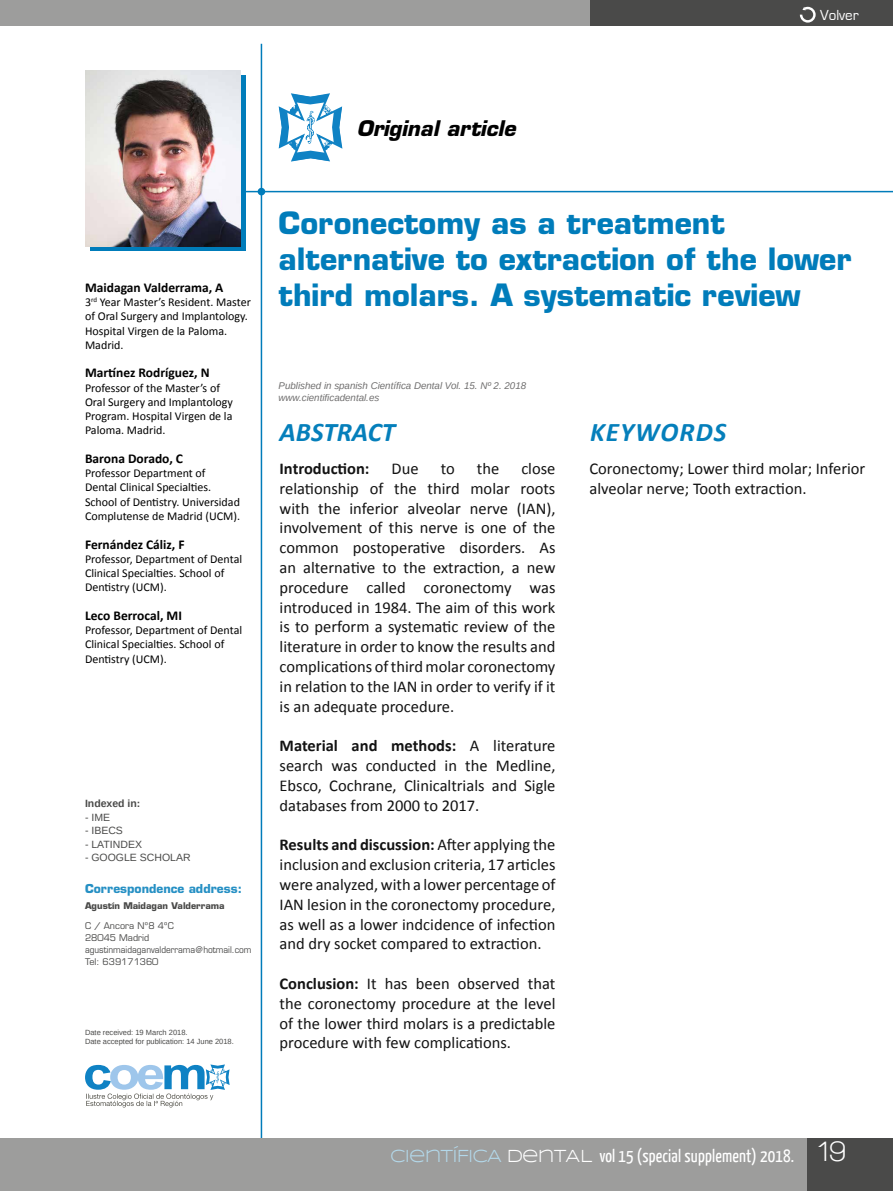
<style>
.page{position:relative;width:893px;height:1191px;background:#fff}
.page>*{position:absolute;margin:0;border:0;box-sizing:border-box;transform-origin:0 0}
.t1{font:700 30px/36px "Eurostile";color:#007cba}
.t2{font:italic 700 27px "Calibri";letter-spacing:.015em;color:#057fbb}
.t3{font:italic 700 27px "Calibri";letter-spacing:.04em;color:#057fbb}
.t4{font:italic 700 21px "Eurostile";color:#000}
.t5{font:18px "Yanone Kaffeesatz";letter-spacing:.01em;color:#fff}
.t6{font:16.5px/19.8px "Calibri";color:#131313;text-align:justify}
.t7{font:700 16.5px "Calibri";color:#131313}
.t8{font:15px "Eurostile";color:#fff}
.t9{font:700 13.5px "Calibri";color:#000}
.t10{font:12px/14.2px "Calibri";color:#000}
.t11{font:700 12px "Eurostile";color:#2690c4}
.t12{font:10.5px "Arimo";color:#4a4a49}
.t13{font:700 10.5px "Arimo";color:#4a4a49}
.t14{font:italic 9.75px/11.7px "Arimo";color:#706f6f}
.t15{font:9px/12px "Eurostile";color:#4a4a49}
.t16{font:700 9px "Eurostile";color:#4a4a49}
.t17{font:7.5px/9px "Arimo";color:#4a4a49}
.s1{font-weight:700}
.s2{font-family:"Syncopate";color:#b3d8ea}
.s3{font-family:"Syncopate"}
.s4{font-family:"Walkway";font-weight:700;font-size:30px}
</style>
<div class="page">
<hr style="left:213px;top:191px;width:680px;height:1px;background:#007cba">
<div style="left:90px;top:75px;width:156px;height:176px;background:#007cba"></div>
<hr style="left:261px;top:44px;width:1px;height:1099px;background:#007cba">
<div style="left:258px;top:188px;width:7px;height:7px;background:#007cba;border-radius:50%"></div>
<svg style="left:279px;top:93px;width:64px;height:69px"></svg>
<div style="left:0;top:1138px;width:893px;height:53px;background:#9d9d9c"></div>
<div style="left:808px;top:1138px;width:85px;height:53px;background:#4a4a49"></div>
<div style="left:0;top:0;width:893px;height:25px;background:#9d9d9c"></div>
<div style="left:591px;top:0;width:302px;height:25px;background:#4a4a49"></div>
<svg style="left:85px;top:1064px;width:145px;height:43px"></svg>
<svg style="left:800px;top:7px;width:16px;height:16px"></svg>
<img style="left:85px;top:70px;width:156px;height:176px">
<p class="t8" style="left:820px;top:7px;width:40px">Volver</p>
<p class="t4" style="left:357px;top:115px;width:160px">Original article</p>
<p class="t9" style="left:85px;top:279px;width:140px">Maidagan Valderrama, A</p>
<p class="t10" style="left:85px;top:295px;width:167px">3<sup>rd</sup> Year Master’s Resident. Master of Oral Surgery and Implantology.<br>Hospital Virgen de la Paloma.<br>Madrid.</p>
<p class="t9" style="left:85px;top:364px;width:126px">Martínez Rodríguez, N</p>
<p class="t10" style="left:85px;top:381px;width:149px">Professor of the Master’s of<br>Oral Surgery and Implantology<br>Program. Hospital Virgen de la<br>Paloma. Madrid.</p>
<p class="t9" style="left:85px;top:450px;width:99px">Barona Dorado, C</p>
<p class="t10" style="left:85px;top:466px;width:157px">Professor Department of<br>Dental Clinical Specialties.<br>School of Dentistry. Universidad<br>Complutense de Madrid (UCM).</p>
<p class="t9" style="left:85px;top:535px;width:101px">Fernández Cáliz, F</p>
<p class="t10" style="left:85px;top:552px;width:159px">Professor, Department of Dental<br>Clinical Specialties. School of<br>Dentistry (UCM).</p>
<p class="t9" style="left:85px;top:606px;width:98px">Leco Berrocal, MI</p>
<p class="t10" style="left:85px;top:623px;width:159px">Professor, Department of Dental<br>Clinical Specialties. School of<br>Dentistry (UCM).</p>
<p class="t13" style="left:85px;top:796px;width:57px">Indexed in:</p>
<p class="t12" style="left:85px;top:810px;width:27px">- IME</p>
<p class="t12" style="left:85px;top:824px;width:39px">- IBECS</p>
<p class="t12" style="left:85px;top:837px;width:58px">- LATINDEX</p>
<p class="t12" style="left:85px;top:851px;width:107px">- GOOGLE SCHOLAR</p>
<p class="t11" style="left:85px;top:881px;width:158px">Correspondence address:</p>
<p class="t16" style="left:85px;top:899px;width:141px">Agustín Maidagan Valderrama</p>
<p class="t15" style="left:85px;top:919px;width:168px">C / Ancora Nº8 4ºC<br>28045 Madrid agustinmaidaganvalderrama@hotmail.com<br>Tel: 639171360</p>
<p class="t17" style="left:85px;top:1027px;width:150px">Date received: 19 March 2018.<br>Date accepted for publication: 14 June 2018.</p>
<h1 class="t1" style="left:279px;top:205px;width:574px">Coronectomy as a treatment alternative to extraction of the lower third molars. A systematic review</h1>
<p class="t14" style="left:279px;top:379px;width:249px">Published in spanish Científica Dental Vol. 15. Nº 2. 2018 www.cientificadental.es</p>
<h2 class="t2" style="left:280px;top:415px;width:117px">ABSTRACT</h2>
<p class="t7" style="left:280px;top:458px;width:91px">Introduction:</p>
<p class="t6" style="left:392px;top:458px;width:29px">Due</p>
<p class="t6" style="left:441px;top:458px;width:16px">to</p>
<p class="t6" style="left:477px;top:458px;width:24px">the</p>
<p class="t6" style="left:280px;top:458px;width:277px;text-indent:242px">close relationship of the third molar roots with the inferior alveolar nerve (IAN), involvement of this nerve is one of the common postoperative disorders. As an alternative to the extraction, a new procedure called coronectomy was introduced in 1984. The aim of this work is to perform a systematic review of the literature in order to know the results and complications of third molar coronectomy in relation to the IAN in order to verify if it is an adequate procedure.</p>
<p class="t6" style="left:280px;top:736px;width:277px"><span class="s1">Material and methods:</span> A literature search was conducted in the Medline, Ebsco, Cochrane, Clinicaltrials and Sigle databases from 2000 to 2017.</p>
<p class="t6" style="left:280px;top:835px;width:277px"><span class="s1">Results and discussion:</span> After applying the inclusion and exclusion criteria, 17 articles were analyzed, with a lower percentage of IAN lesion in the coronectomy procedure, as well as a lower indcidence of infection and dry socket compared to extraction.</p>
<p class="t6" style="left:280px;top:973px;width:277px"><span class="s1">Conclusion:</span> It has been observed that the coronectomy procedure at the level of the lower third molars is a predictable procedure with few complications.</p>
<h2 class="t3" style="left:590px;top:415px;width:138px">KEYWORDS</h2>
<p class="t6" style="left:589px;top:458px;width:277px">Coronectomy; Lower third molar; Inferior alveolar nerve; Tooth extraction.</p>
<p class="t5" style="left:390px;top:1144px;width:458px"><span class="s2">CIENTÍFICA</span> <span class="s3">DENTAL</span> vol 15 (special supplement) 2018. <span class="s4">19</span></p>
</div>
